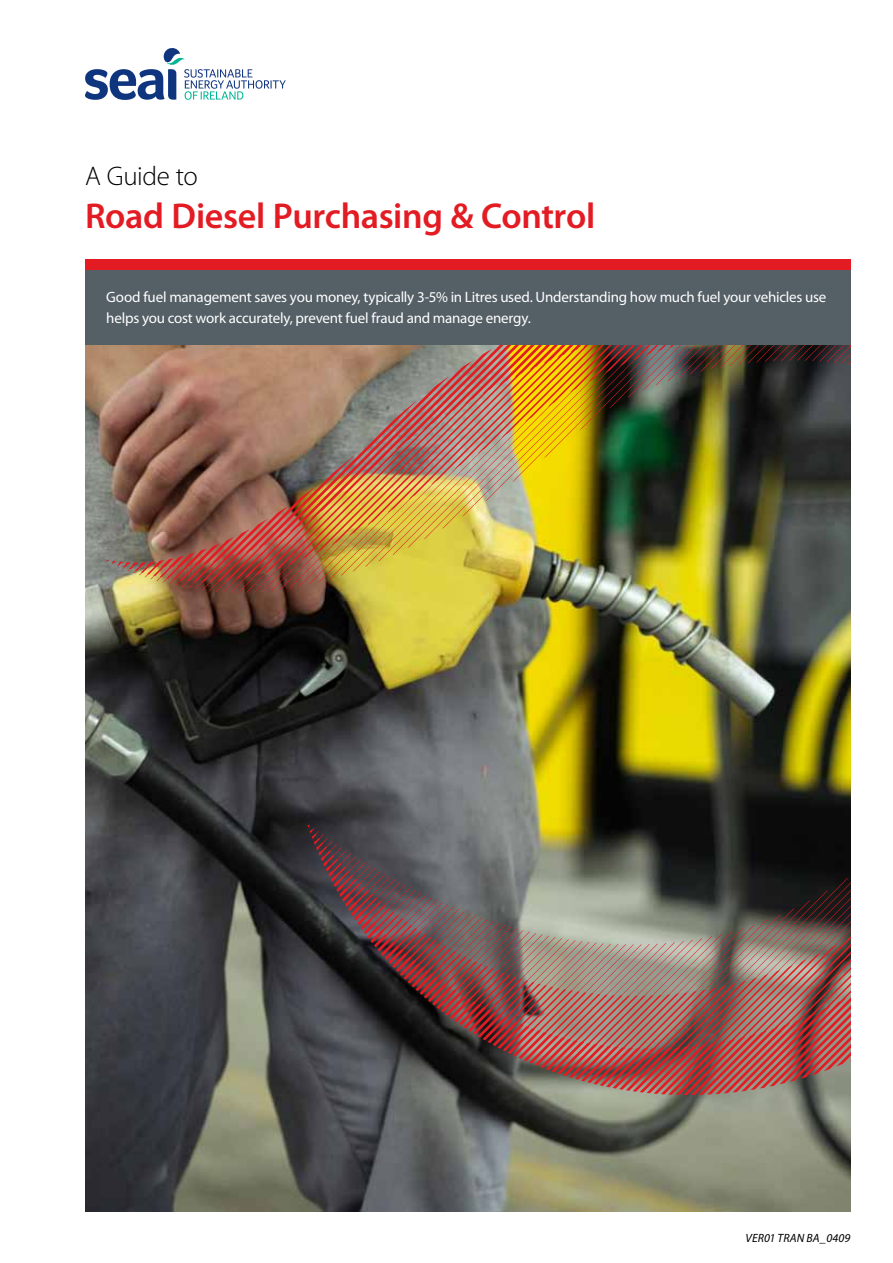
<style>
.page{position:relative;width:893px;height:1263px;background:#fff}
.page>*{position:absolute;margin:0;border:0;box-sizing:border-box;transform-origin:0 0}
.t1{font:600 36px "Myriad Pro";letter-spacing:-.01em;color:#e31b23}
.t2{font:300 27px "Myriad Pro";letter-spacing:-.01em;color:#000}
.t3{font:15px/21.3px "Myriad Pro";letter-spacing:-.015em;color:#fff}
.t4{font:italic 12px "Myriad Pro";letter-spacing:.005em;color:#000}
</style>
<div class="page">
<img style="left:85px;top:344px;width:765px;height:868px">
<img style="left:106px;top:344px;width:744px;height:751px">
<div style="left:85px;top:259px;width:765px;height:85px;background:#545f66"></div>
<div style="left:85px;top:259px;width:765px;height:11px;background:#e31b23"></div>
<svg style="left:85px;top:48px;width:201px;height:52px"></svg>
<h2 class="t2" style="left:85px;top:160px;width:114px">A Guide to</h2>
<h1 class="t1" style="left:85px;top:192px;width:512px">Road Diesel Purchasing &amp; Control</h1>
<p class="t3" style="left:106px;top:286px;width:721px">Good fuel management saves you money, typically 3-5% in Litres used. Understanding how much fuel your vehicles use helps you cost work accurately, prevent fuel fraud and manage energy.</p>
<p class="t4" style="left:746px;top:1231px;width:106px">VER01 TRAN BA_0409</p>
</div>
